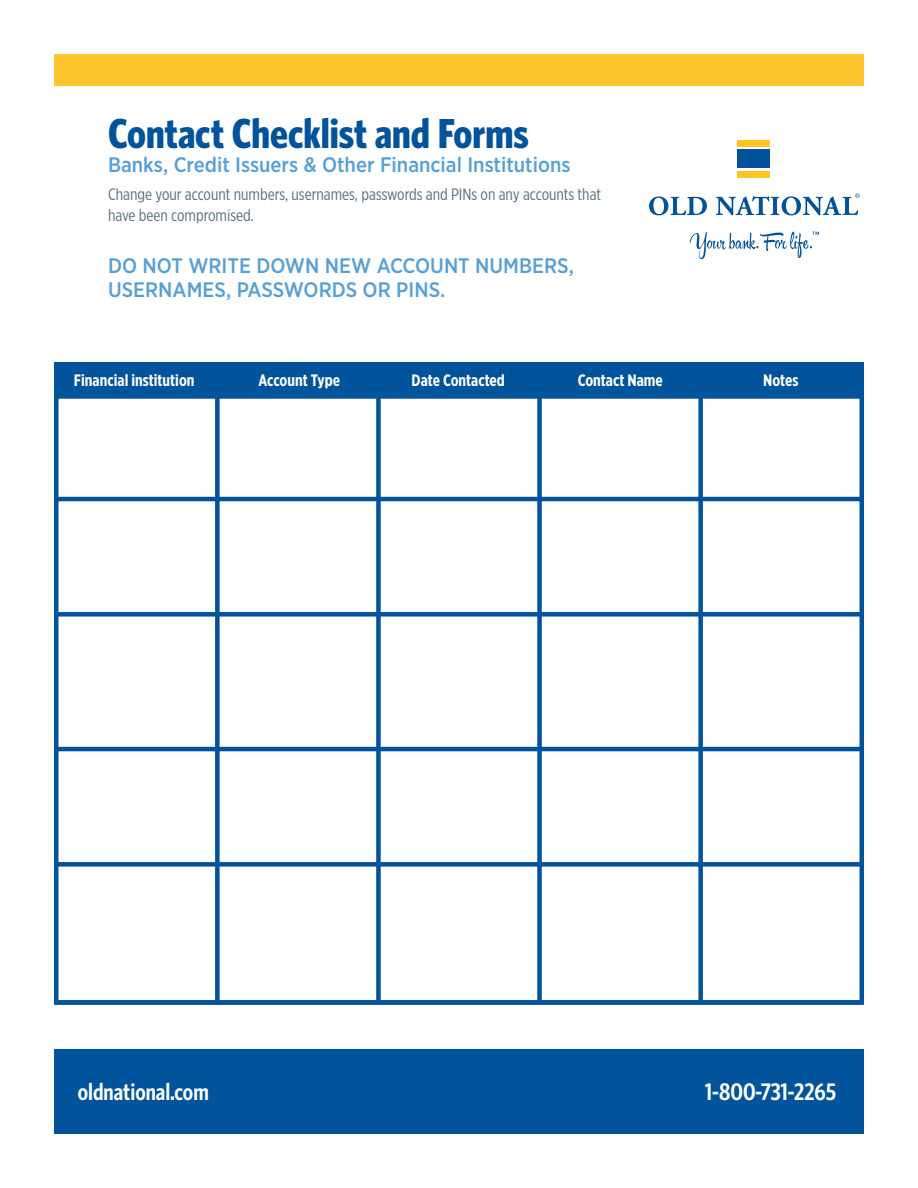
<style>
.page{position:relative;width:918px;height:1188px;background:#fff}
.page>*{position:absolute;margin:0;border:0;box-sizing:border-box;transform-origin:0 0}
.t1{font:700 42px "Whitney Condensed";color:#01539b}
.glance-item{font:600 24px "Whitney Condensed";color:#fff}
.t2{font:500 21px/24px "Gotham Narrow";color:#56a0d5}
.Body{font:16.5px/21px "Gotham X Narrow";color:#5b717c}
.Body-2{font:700 16.5px "Gotham X Narrow";color:#fff}
</style>
<div class="page">
<div style="left:54px;top:1050px;width:810px;height:84px;background:#01539b"></div>
<svg style="left:690px;top:232px;width:129px;height:27px"></svg>
<svg style="left:649px;top:196px;width:58px;height:19px"></svg>
<div style="left:737px;top:171px;width:33px;height:6px;background:#fec422"></div>
<div style="left:737px;top:150px;width:33px;height:18px;background:#01529a"></div>
<div style="left:737px;top:140px;width:33px;height:6px;background:#fec422"></div>
<svg style="left:716px;top:194px;width:144px;height:21px"></svg>
<div style="left:54px;top:54px;width:810px;height:32px;background:#ffc52d"></div>
<div style="left:54px;top:362px;width:810px;height:37px;background:#01539b"></div>
<div style="left:54px;top:394px;width:810px;height:611px;background:#fff;border:4px solid #01539b"></div>
<div style="left:376px;top:381px;width:5px;height:619px;background:#01539b"></div>
<div style="left:537px;top:381px;width:5px;height:619px;background:#01539b"></div>
<div style="left:698px;top:381px;width:5px;height:619px;background:#01539b"></div>
<hr style="left:55px;top:497px;width:809px;height:4px;background:#01539b">
<div style="left:55px;top:612px;width:809px;height:5px;background:#01539b"></div>
<hr style="left:55px;top:747px;width:809px;height:4px;background:#01539b">
<div style="left:55px;top:862px;width:809px;height:5px;background:#01539b"></div>
<div style="left:54px;top:1000px;width:810px;height:5px;background:#01539b"></div>
<div style="left:215px;top:385px;width:5px;height:620px;background:#01539b"></div>
<h1 class="t1" style="left:108px;top:107px;width:422px">Contact Checklist and Forms</h1>
<h3 class="t2" style="left:108px;top:152px;width:464px">Banks, Credit Issuers &amp; Other Financial Institutions</h3>
<p class="Body" style="left:108px;top:183px;width:495px">Change your account numbers, usernames, passwords and PINs on any accounts that have been compromised.</p>
<h3 class="t2" style="left:108px;top:253px;width:467px">DO NOT WRITE DOWN NEW ACCOUNT NUMBERS,<br>USERNAMES, PASSWORDS OR PINS.</h3>
<p class="Body-2" style="left:74px;top:370px;width:122px">Financial institution</p>
<p class="Body-2" style="left:258px;top:370px;width:83px">Account Type</p>
<p class="Body-2" style="left:412px;top:370px;width:95px">Date Contacted</p>
<p class="Body-2" style="left:578px;top:370px;width:87px">Contact Name</p>
<p class="Body-2" style="left:763px;top:370px;width:37px">Notes</p>
<p class="glance-item" style="left:78px;top:1077px;width:133px">oldnational.com</p>
<p class="glance-item" style="left:705px;top:1077px;width:133px">1-800-731-2265</p>
</div>
